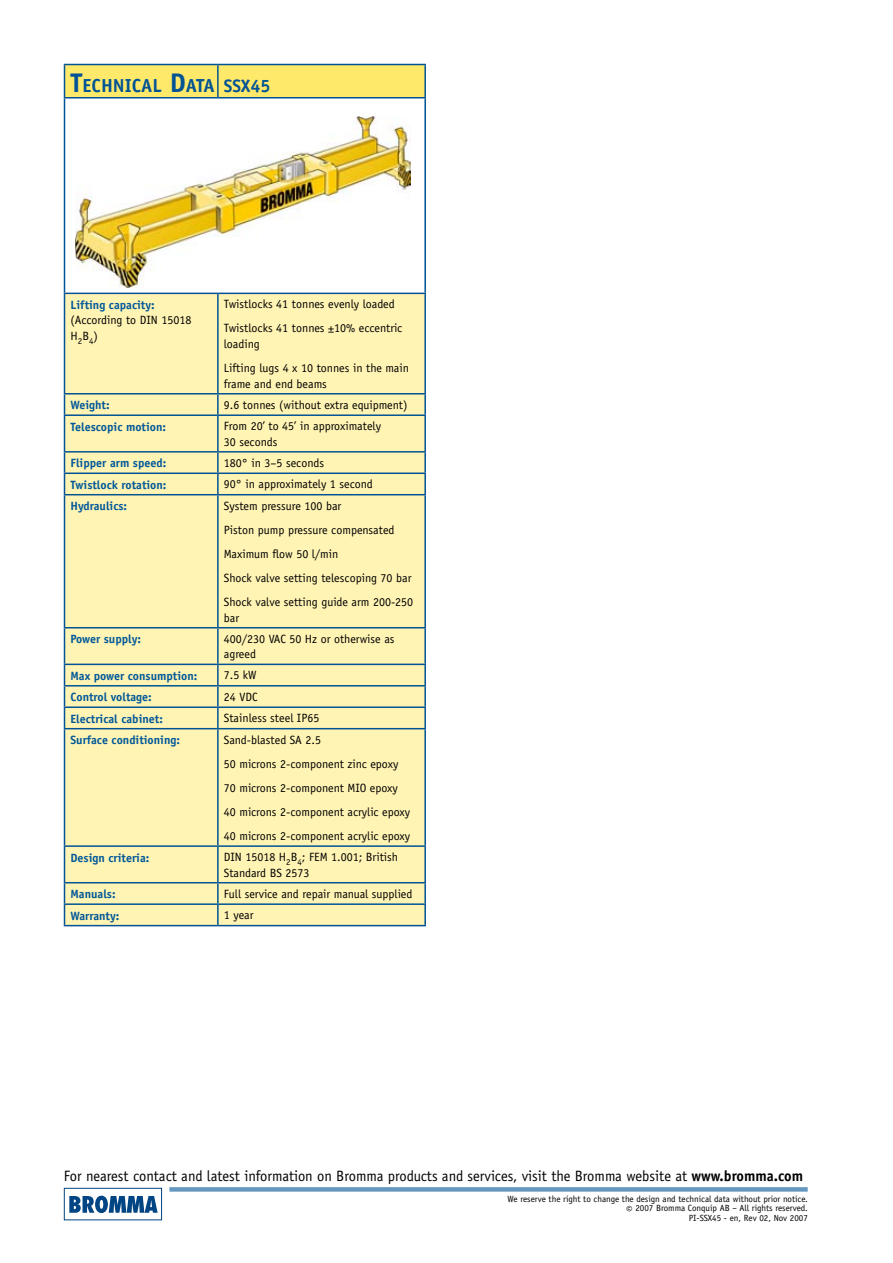
<style>
.page{position:relative;width:893px;height:1263px;background:#fff}
.page>*{position:absolute;margin:0;border:0;box-sizing:border-box;transform-origin:0 0}
.t1{font:700 18.9px "Officina Sans";color:#005394}
.t2{font:15px "Officina Sans";color:#000}
.t3{font:12px/24.2px "Officina Sans";color:#000}
.t4{font:700 12px "Officina Sans";color:#005899}
.t5{font:9px/9.8px "Officina Sans";color:#000;text-align:right}
.s1{font-size:27px}
.s2{font-size:18px}
.s3{font-weight:700}
.s4{font-size:11.7px}
</style>
<div class="page">
<div style="left:169px;top:1187px;width:639px;height:5px;background:#6698bf"></div>
<div style="left:64px;top:1188px;width:98px;height:32px;border:1px solid #004583"></div>
<svg style="left:69px;top:1196px;width:89px;height:17px"></svg>
<div style="left:65px;top:65px;width:359px;height:32px;background:#ffe96a"></div>
<div style="left:65px;top:294px;width:359px;height:631px;background:#fff4b4"></div>
<hr style="left:64px;top:98px;width:1px;height:195px;background:#005394">
<hr style="left:424px;top:98px;width:2px;height:195px;background:#005394">
<hr style="left:64px;top:294px;width:1px;height:99px;background:#005394">
<hr style="left:217px;top:294px;width:2px;height:99px;background:#005394">
<hr style="left:424px;top:294px;width:2px;height:99px;background:#005394">
<hr style="left:64px;top:393px;width:154px;height:1px;background:#005394">
<svg style="left:64px;top:394px;width:1px;height:20px"></svg>
<hr style="left:218px;top:393px;width:208px;height:1px;background:#005394">
<hr style="left:217px;top:394px;width:2px;height:20px;background:#005394">
<hr style="left:424px;top:394px;width:2px;height:20px;background:#005394">
<hr style="left:64px;top:414px;width:154px;height:2px;background:#005394">
<hr style="left:64px;top:416px;width:1px;height:35px;background:#005394">
<hr style="left:218px;top:414px;width:208px;height:2px;background:#005394">
<hr style="left:217px;top:416px;width:2px;height:35px;background:#005394">
<hr style="left:424px;top:416px;width:2px;height:35px;background:#005394">
<hr style="left:64px;top:451px;width:154px;height:2px;background:#005394">
<hr style="left:218px;top:451px;width:208px;height:2px;background:#005394">
<svg style="left:217px;top:453px;width:2px;height:19px"></svg>
<svg style="left:424px;top:453px;width:2px;height:19px"></svg>
<hr style="left:64px;top:472px;width:154px;height:2px;background:#005394">
<svg style="left:64px;top:453px;width:1px;height:41px"></svg>
<hr style="left:218px;top:472px;width:208px;height:2px;background:#005394">
<hr style="left:217px;top:474px;width:2px;height:20px;background:#005394">
<hr style="left:424px;top:474px;width:2px;height:20px;background:#005394">
<hr style="left:64px;top:494px;width:154px;height:1px;background:#005394">
<hr style="left:64px;top:495px;width:1px;height:132px;background:#005394">
<hr style="left:218px;top:494px;width:208px;height:1px;background:#005394">
<hr style="left:217px;top:495px;width:2px;height:132px;background:#005394">
<hr style="left:424px;top:495px;width:2px;height:132px;background:#005394">
<hr style="left:64px;top:627px;width:154px;height:1px;background:#005394">
<hr style="left:64px;top:628px;width:1px;height:36px;background:#005394">
<hr style="left:218px;top:627px;width:208px;height:1px;background:#005394">
<hr style="left:217px;top:628px;width:2px;height:36px;background:#005394">
<hr style="left:424px;top:628px;width:2px;height:36px;background:#005394">
<hr style="left:64px;top:664px;width:154px;height:1px;background:#005394">
<hr style="left:218px;top:664px;width:208px;height:1px;background:#005394">
<hr style="left:217px;top:665px;width:2px;height:20px;background:#005394">
<hr style="left:424px;top:665px;width:2px;height:20px;background:#005394">
<hr style="left:217px;top:686px;width:2px;height:20px;background:#005394">
<hr style="left:424px;top:686px;width:2px;height:20px;background:#005394">
<svg style="left:64px;top:665px;width:1px;height:63px"></svg>
<hr style="left:217px;top:708px;width:2px;height:20px;background:#005394">
<hr style="left:424px;top:708px;width:2px;height:20px;background:#005394">
<hr style="left:64px;top:729px;width:1px;height:116px;background:#005394">
<hr style="left:217px;top:729px;width:2px;height:116px;background:#005394">
<hr style="left:424px;top:729px;width:2px;height:116px;background:#005394">
<hr style="left:64px;top:847px;width:1px;height:35px;background:#005394">
<hr style="left:217px;top:847px;width:2px;height:35px;background:#005394">
<hr style="left:424px;top:847px;width:2px;height:35px;background:#005394">
<hr style="left:64px;top:882px;width:154px;height:1px;background:#005394">
<hr style="left:218px;top:882px;width:208px;height:1px;background:#005394">
<hr style="left:217px;top:883px;width:2px;height:20px;background:#005394">
<hr style="left:424px;top:883px;width:2px;height:20px;background:#005394">
<hr style="left:64px;top:903px;width:154px;height:2px;background:#005394">
<svg style="left:64px;top:883px;width:1px;height:42px"></svg>
<hr style="left:218px;top:903px;width:208px;height:2px;background:#005394">
<hr style="left:217px;top:905px;width:2px;height:20px;background:#005394">
<hr style="left:424px;top:905px;width:2px;height:20px;background:#005394">
<hr style="left:64px;top:925px;width:154px;height:1px;background:#005394">
<hr style="left:218px;top:925px;width:208px;height:1px;background:#005394">
<hr style="left:64px;top:64px;width:154px;height:1px;background:#005394">
<hr style="left:64px;top:65px;width:1px;height:32px;background:#005394">
<hr style="left:218px;top:64px;width:208px;height:1px;background:#005394">
<hr style="left:217px;top:65px;width:2px;height:32px;background:#005394">
<hr style="left:424px;top:65px;width:2px;height:32px;background:#005394">
<hr style="left:64px;top:97px;width:154px;height:1px;background:#005394">
<hr style="left:218px;top:97px;width:208px;height:1px;background:#005394">
<hr style="left:64px;top:293px;width:154px;height:1px;background:#005394">
<hr style="left:218px;top:293px;width:208px;height:1px;background:#005394">
<hr style="left:64px;top:685px;width:154px;height:1px;background:#005394">
<hr style="left:218px;top:685px;width:208px;height:1px;background:#005394">
<hr style="left:64px;top:706px;width:154px;height:2px;background:#005394">
<hr style="left:218px;top:706px;width:208px;height:2px;background:#005394">
<hr style="left:64px;top:728px;width:154px;height:1px;background:#005394">
<hr style="left:218px;top:728px;width:208px;height:1px;background:#005394">
<hr style="left:64px;top:845px;width:154px;height:2px;background:#005394">
<hr style="left:218px;top:845px;width:208px;height:2px;background:#005394">
<img style="left:75px;top:117px;width:335px;height:170px">
<h1 class="t1" style="left:70px;top:74px;width:202px"><span class="s1">T</span>ech nical <span class="s1">D</span>ata <span class="s2">SSX45</span></h1>
<p class="t4" style="left:70px;top:297px;width:86px">Lifting capacity:</p>
<p class="t3" style="left:70px;top:313px;width:122px;line-height:15.6px">(According to DIN 15018<br>H<sub>2</sub>B<sub>4</sub>)</p>
<p class="t3" style="left:224px;top:292px;width:180px">Twistlocks 41 tonnes evenly loaded<br>Twistlocks 41 tonnes ±10% eccentric</p>
<p class="t3" style="left:224px;top:332px;width:187px">loading<br>Lifting lugs 4 x 10 tonnes in the main</p>
<p class="t3" style="left:224px;top:372px;width:104px">frame and end beams</p>
<p class="t4" style="left:70px;top:398px;width:41px">Weight:</p>
<p class="t3" style="left:224px;top:393px;width:185px">9.6 tonnes (without extra equipment)</p>
<p class="t4" style="left:70px;top:419px;width:97px">Telescopic motion:</p>
<p class="t3" style="left:224px;top:418px;width:159px;line-height:15.6px">From 20’ to 45’ in approximately<br>30 seconds</p>
<p class="t4" style="left:70px;top:456px;width:97px">Flipper arm speed:</p>
<p class="t3" style="left:224px;top:451px;width:102px">180° in 3–5 seconds</p>
<p class="t4" style="left:70px;top:477px;width:98px">Twistlock rotation:</p>
<p class="t3" style="left:224px;top:472px;width:150px">90° in approximately 1 second</p>
<p class="t4" style="left:70px;top:499px;width:58px">Hydraulics:</p>
<p class="t3" style="left:224px;top:494px;width:191px">System pressure 100 bar<br>Piston pump pressure compensated<br>Maximum flow 50 l/min<br>Shock valve setting telescoping 70 bar<br>Shock valve setting guide arm 200-250</p>
<p class="t3" style="left:224px;top:606px;width:17px">bar</p>
<p class="t4" style="left:70px;top:632px;width:72px">Power supply:</p>
<p class="t3" style="left:224px;top:631px;width:172px;line-height:15.6px">400/230 VAC 50 Hz or otherwise as agreed</p>
<p class="t4" style="left:70px;top:668px;width:128px">Max power consumption:</p>
<p class="t3" style="left:224px;top:663px;width:34px">7.5 kW</p>
<p class="t4" style="left:70px;top:690px;width:83px">Control voltage:</p>
<p class="t3" style="left:224px;top:685px;width:35px">24 VDC</p>
<p class="t4" style="left:70px;top:711px;width:94px">Electrical cabinet:</p>
<p class="t3" style="left:224px;top:706px;width:97px">Stainless steel IP65</p>
<p class="t4" style="left:70px;top:732px;width:111px">Surface conditioning:</p>
<p class="t3" style="left:224px;top:727px;width:188px">Sand-blasted SA 2.5<br>50 microns 2-component zinc epoxy<br>70 microns 2-component MIO epoxy<br>40 microns 2-component acrylic epoxy<br>40 microns 2-component acrylic epoxy</p>
<p class="t4" style="left:70px;top:850px;width:80px">Design criteria:</p>
<p class="t3" style="left:224px;top:849px;width:176px;line-height:15.6px">DIN 15018 H<sub>2</sub>B<sub>4</sub>; FEM 1.001; British<br>Standard BS 2573</p>
<p class="t4" style="left:70px;top:886px;width:47px">Manuals:</p>
<p class="t3" style="left:224px;top:882px;width:190px">Full service and repair manual supplied</p>
<p class="t4" style="left:70px;top:908px;width:50px">Warranty:</p>
<p class="t3" style="left:224px;top:903px;width:31px">1 year</p>
<p class="t2" style="left:64px;top:1167px;width:741px">For nearest contact and latest information on Bromma products and services, visit the Bromma website at <span class="s3">www.bromma.com</span></p>
<p class="t5" style="left:508px;top:1194px;width:302px">We reserve the right to change the design and technical data without prior notice. <span class="s4">©</span> 2007 Bromma Conquip AB – All rights reserved.<br>PI-SSX45 - en, Rev 02, Nov 2007</p>
</div>
